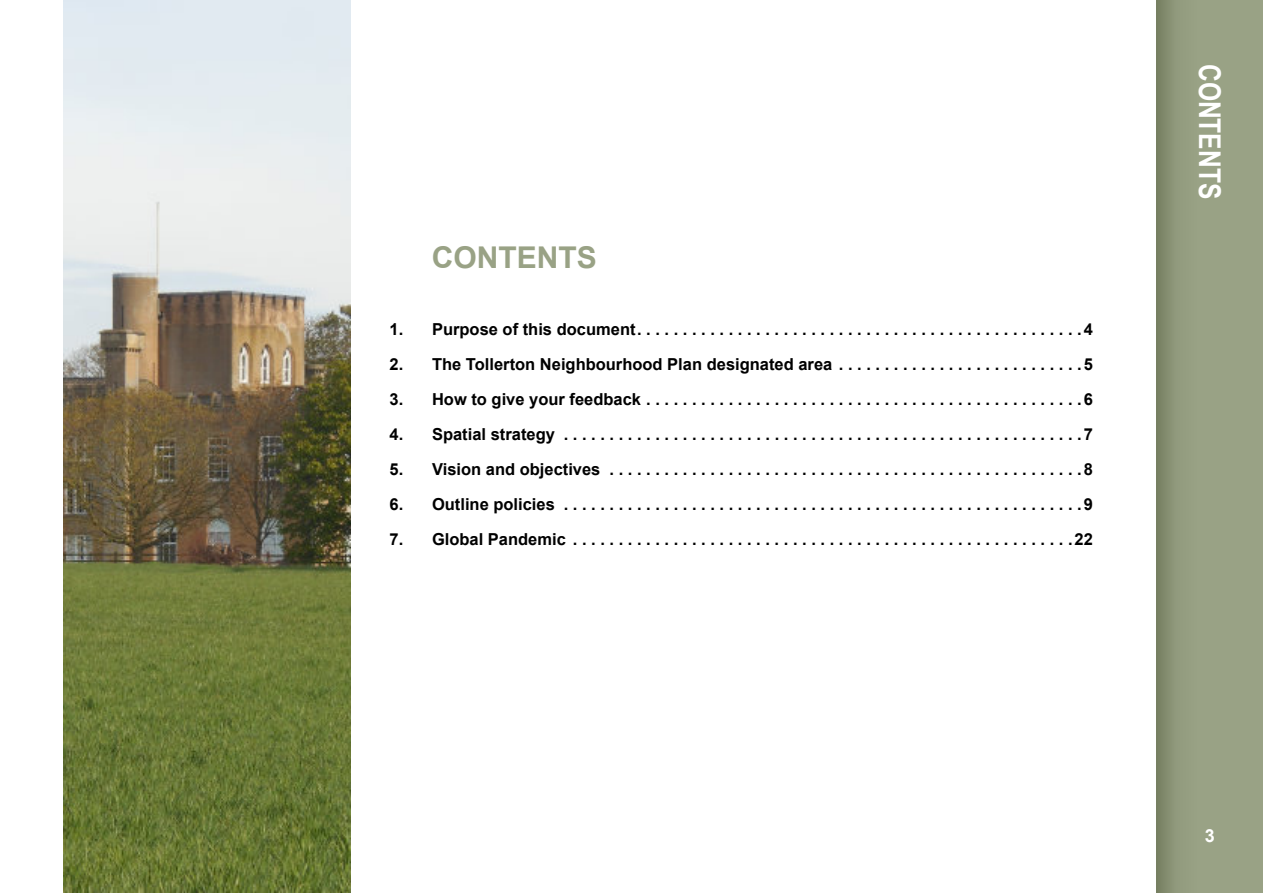
<style>
.page{position:relative;width:1263px;height:893px;background:#fff}
.page>*{position:absolute;margin:0;border:0;box-sizing:border-box;transform-origin:0 0}
.t1{font:700 30px "Arial Narrow";color:#fff}
.t2{font:700 30px "Arial";color:#99a285}
.t3{font:700 18px "Arial";color:#fff}
.t4{font:700 16.5px "Arial";color:#000}
</style>
<div class="page">
<svg style="left:1157px;top:0;width:106px;height:893px;background:#949d80"></svg>
<img style="left:64px;top:0;width:286px;height:893px">
<h1 class="t2" style="left:432px;top:246px;width:166px">CONTENTS</h1>
<p class="t4" style="left:389px;top:323px;width:705px">1. Purposeofthisdocument.................................................4</p>
<p class="t4" style="left:389px;top:358px;width:705px">2. The Tollerton Neighbourhood Plan designated area . . . . . . . . . . . . . . . . . . . . . . . . . . . 5</p>
<p class="t4" style="left:389px;top:393px;width:705px">3. Howtogiveyourfeedback................................................6</p>
<p class="t4" style="left:389px;top:428px;width:705px">4. Spatialstrategy .........................................................7</p>
<p class="t4" style="left:389px;top:463px;width:705px">5. Visionandobjectives ....................................................8</p>
<p class="t4" style="left:389px;top:498px;width:705px">6. Outlinepolicies .........................................................9</p>
<p class="t4" style="left:389px;top:533px;width:705px">7. GlobalPandemic .......................................................22</p>
<h1 class="t1" style="left:1221px;top:64px;width:137px;rotate:90deg">CONTENTS</h1>
<p class="t3" style="left:1205px;top:829px;width:12px">3</p>
</div>
